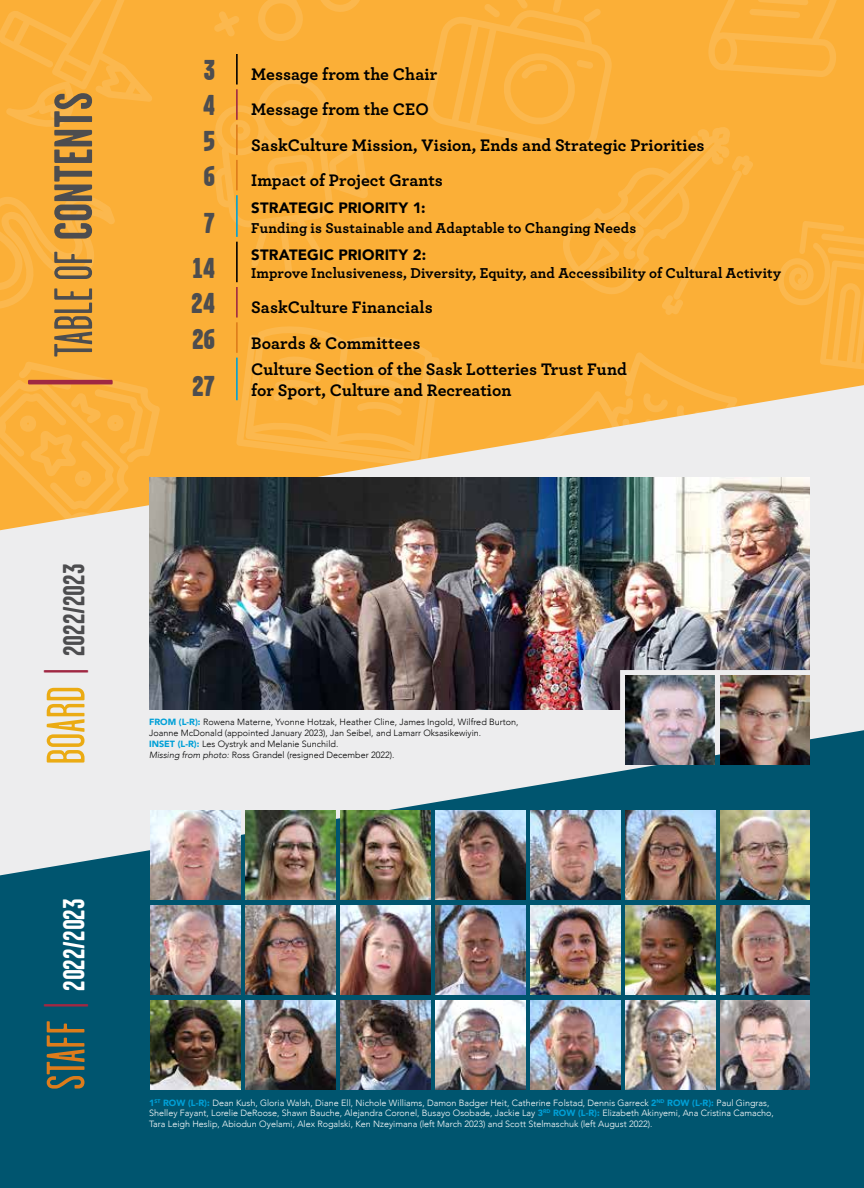
<style>
.page{position:relative;width:864px;height:1188px;background:#fff}
.page>*{position:absolute;margin:0;border:0;box-sizing:border-box;transform-origin:0 0}
.t1{font:700 54px "Garage Gothic";color:#4d4d4f}
.t2{font:700 30.45px "Garage Gothic";color:#fff}
.t3{font:700 30.45px "Garage Gothic";color:#4d4d4f}
.t4{font:900 28.65px "Garage Gothic";color:#4d4d4f}
.t5{font:700 17.55px/35.2px "Archer";color:#000}
.t6{font:700 15px "Archer";letter-spacing:.01em;color:#000}
.t7{font:900 15px "Avenir";letter-spacing:.01em;color:#000}
.t8{font:300 9px/10.8px "Avenir";color:#fff}
.t9{font:300 9px/10.8px "Avenir";color:#000}
.s1{font-weight:400;font-size:100.8px;color:#a02843}
.s2{font-weight:400}
.s3{font-family:"Garage Gothic";font-weight:900;font-size:28.65px;color:#4d4d4f}
.s4{font-weight:400;font-size:54px;color:#ebab13}
.s5{font-weight:400;font-size:52.5px;color:#a02843}
.s6{font-weight:400;font-size:54px;color:#dd7c1b}
.s7{font-weight:900;color:#00a0d7}
.s8{font-style:italic}
</style>
<div class="page">
<div style="left:0;top:1084px;width:864px;height:104px;background:#00556f"></div>
<img style="left:151px;top:1084px;width:89px;height:6px">
<img style="left:341px;top:1084px;width:89px;height:6px">
<img style="left:531px;top:1084px;width:89px;height:6px">
<img style="left:721px;top:1084px;width:89px;height:6px">
<img style="left:246px;top:1084px;width:89px;height:6px">
<img style="left:436px;top:1084px;width:89px;height:6px">
<img style="left:626px;top:1084px;width:89px;height:6px">
<img style="left:0;top:0;width:864px;height:1084px">
<img style="left:626px;top:676px;width:89px;height:89px">
<img style="left:721px;top:676px;width:89px;height:89px">
<h1 class="t1" style="left:45px;top:387px;width:297px;rotate:-90deg"><span class="s1">|</span> <span class="s2">TABLE OF</span> CONTENTS</h1>
<h3 class="t5" style="left:203px;top:56px;width:503px"><span class="s3">3</span> Message from the Chair<br><span class="s3">4</span> Message from the CEO<br><span class="s3">5</span> SaskCulture Mission, Vision, Ends and Strategic Priorities <span class="s3">6</span> Impact of Project Grants</h3>
<h3 class="t4" style="left:204px;top:207px;width:13px">7</h3>
<h3 class="t7" style="left:251px;top:195px;width:176px">STRATEGIC PRIORITY 1:</h3>
<h3 class="t6" style="left:251px;top:216px;width:387px">Funding is Sustainable and Adaptable to Changing Needs</h3>
<h3 class="t4" style="left:192px;top:252px;width:24px">14</h3>
<h3 class="t7" style="left:251px;top:242px;width:176px">STRATEGIC PRIORITY 2:</h3>
<h3 class="t6" style="left:251px;top:261px;width:531px">Improve Inclusiveness, Diversity, Equity, and Accessibility of Cultural Activity</h3>
<h3 class="t4" style="left:191px;top:287px;width:26px">24</h3>
<h3 class="t5" style="left:192px;top:289px;width:242px;text-indent:59px">SaskCulture Financials<br><span class="s3">26</span> Boards &amp; Committees</h3>
<h3 class="t4" style="left:192px;top:370px;width:25px">27</h3>
<h3 class="t5" style="left:251px;top:357px;width:377px;line-height:21px">Culture Section of the Sask Lotteries Trust Fund for Sport, Culture and Recreation</h3>
<h2 class="t3" style="left:58px;top:765px;width:202px;rotate:-90deg"><span class="s4">BOARD</span> <span class="s5">|</span> 2022/2023</h2>
<h2 class="t2" style="left:58px;top:1090px;width:192px;rotate:-90deg"><span class="s6">STAFF</span> <span class="s5">|</span> 2022/2023</h2>
<p class="t9" style="left:149px;top:717px;width:371px"><span class="s7">FROM (L-R):</span> Rowena Materne, Yvonne Hotzak, Heather Cline, James Ingold, Wilfred Burton, Joanne McDonald (appointed January 2023), Jan Seibel, and Lamarr Oksasikewiyin.<br><span class="s7">INSET (L-R):</span> Les Oystryk and Melanie Sunchild.<br><span class="s8">Missing from photo:</span> Ross Grandel (resigned December 2022).</p>
<p class="t8" style="left:149px;top:1097px;width:626px"><span class="s7">1</span><sup>ST</sup> <span class="s7">ROW (L-R):</span> Dean Kush, Gloria Walsh, Diane Ell, Nichole Williams, Damon Badger Heit, Catherine Folstad, Dennis Garreck <span class="s7">2</span><sup>ND</sup> <span class="s7">ROW (L-R):</span> Paul Gingras,<br>Shelley Fayant, Lorelie DeRoose, Shawn Bauche, Alejandra Coronel, Busayo Osobade, Jackie Lay <span class="s7">3</span><sup>RD</sup> <span class="s7">ROW (L-R):</span> Elizabeth Akinyemi, Ana Cristina Camacho,<br>Tara Leigh Heslip, Abiodun Oyelami, Alex Rogalski, Ken Nzeyimana (left March 2023) and Scott Stelmaschuk (left August 2022).</p>
</div>
